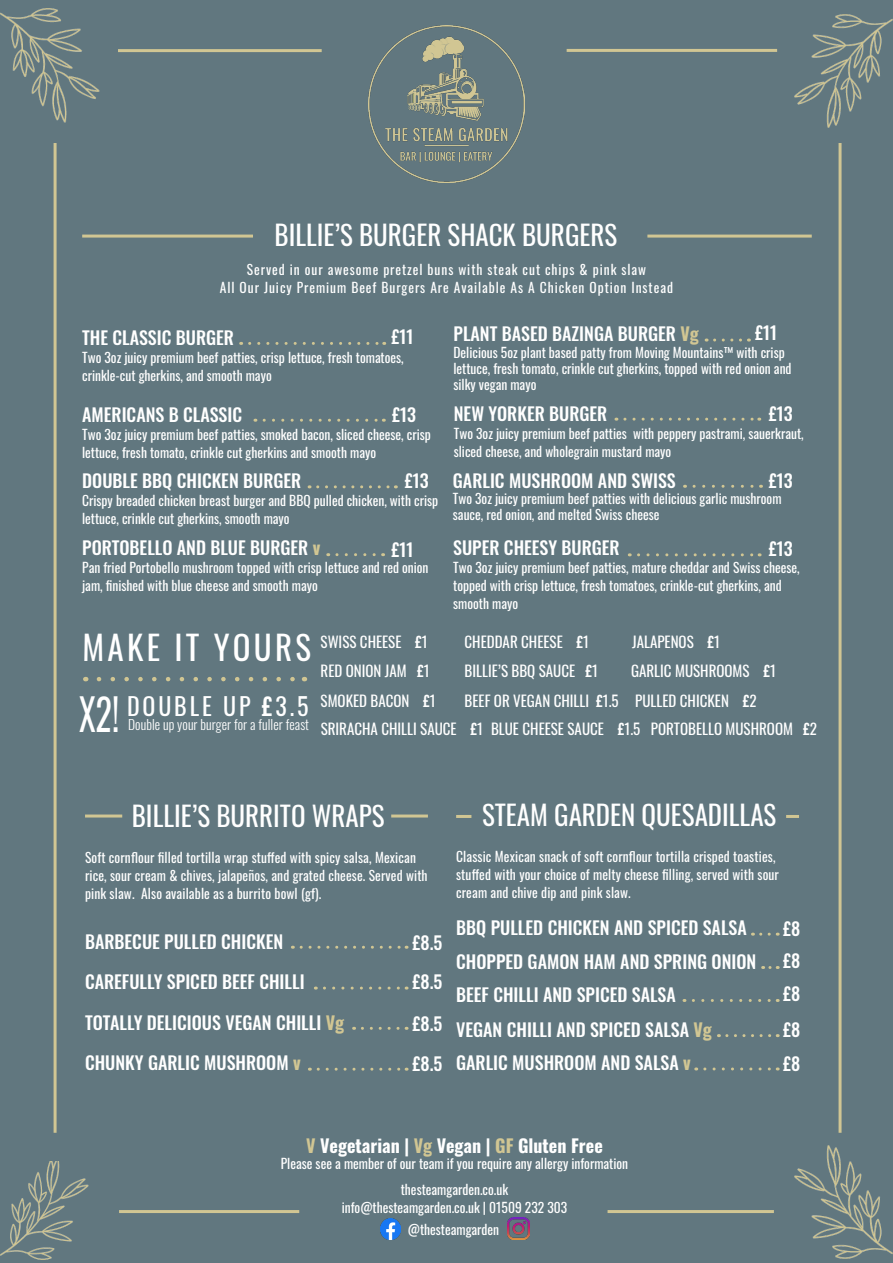
<style>
.page{position:relative;width:893px;height:1263px;background:#61777f}
.page>*{position:absolute;margin:0;border:0;box-sizing:border-box;transform-origin:0 0}
.Headings{font:43.2px "Oswald";color:#fff;scale:.8 1}
.Headings-2{font:33px "Oswald";letter-spacing:.1em;color:#fff}
.Headings-3{font:27px "Oswald";color:#fff}
.t1{font:24px "Oswald";letter-spacing:.12em;color:#fff}
.Item_Titles{font:500 18px "Oswald";color:#fff}
.Prices{font:500 18px "Oswald";color:#fff}
.t2{font:700 18px "Oswald";color:#fff}
.t3{font:15px "Oswald";color:#fff}
.Descriptions{font:13.5px/18px "Oswald";color:#fff}
.Section_Intros_and_A{font:13.5px/18px "Oswald";letter-spacing:.01em;color:#fff}
.Section_Intros_and_A-2{font:13.5px/18px "Oswald";letter-spacing:.07em;color:#fff;text-align:center}
.t4{font:300 13.5px "Oswald";letter-spacing:.005em;color:#fff}
.s1{font-weight:700;color:#d1c693}
.s2{font-weight:500}
.s3{color:#d1c693}
</style>
<div class="page">
<img style="left:794px;top:14px;width:99px;height:113px">
<img style="left:0;top:8px;width:99px;height:114px">
<img style="left:794px;top:1145px;width:99px;height:113px">
<img style="left:0;top:1161px;width:88px;height:98px">
<hr style="left:54px;top:143px;width:3px;height:990px;background:#d1c693">
<hr style="left:838px;top:143px;width:3px;height:990px;background:#d1c693">
<hr style="left:118px;top:49px;width:204px;height:3px;background:#d1c693">
<hr style="left:567px;top:49px;width:210px;height:3px;background:#d1c693">
<hr style="left:119px;top:1210px;width:180px;height:3px;background:#d1c693">
<hr style="left:607px;top:1210px;width:167px;height:3px;background:#d1c693">
<img style="left:380px;top:1218px;width:21px;height:21px">
<img style="left:508px;top:1218px;width:21px;height:21px">
<img style="left:368px;top:26px;width:157px;height:156px">
<hr style="left:82px;top:235px;width:171px;height:3px;background:#d1c693">
<hr style="left:647px;top:235px;width:165px;height:3px;background:#d1c693">
<svg style="left:250px;top:342px;width:135px;height:3px"></svg>
<svg style="left:264px;top:419px;width:120px;height:3px"></svg>
<svg style="left:318px;top:485px;width:78px;height:3px"></svg>
<svg style="left:337px;top:553px;width:47px;height:3px"></svg>
<svg style="left:715px;top:338px;width:34px;height:3px"></svg>
<svg style="left:625px;top:418px;width:135px;height:3px"></svg>
<svg style="left:694px;top:485px;width:67px;height:3px"></svg>
<svg style="left:638px;top:553px;width:122px;height:3px"></svg>
<svg style="left:99px;top:677px;width:196px;height:4px"></svg>
<hr style="left:85px;top:814px;width:37px;height:3px;background:#d1c693">
<hr style="left:391px;top:814px;width:37px;height:3px;background:#d1c693">
<svg style="left:301px;top:946px;width:106px;height:3px"></svg>
<svg style="left:324px;top:986px;width:83px;height:3px"></svg>
<svg style="left:362px;top:1027px;width:45px;height:3px"></svg>
<svg style="left:318px;top:1068px;width:89px;height:3px"></svg>
<hr style="left:456px;top:815px;width:15px;height:3px;background:#d1c693">
<svg style="left:786px;top:815px;width:13px;height:3px"></svg>
<svg style="left:761px;top:933px;width:17px;height:3px"></svg>
<svg style="left:770px;top:966px;width:8px;height:3px"></svg>
<svg style="left:727px;top:1034px;width:51px;height:3px"></svg>
<svg style="left:705px;top:1067px;width:73px;height:3px"></svg>
<svg style="left:693px;top:999px;width:85px;height:3px"></svg>
<p class="Headings-3" style="left:275px;top:211px;width:344px">BILLIE’S BURGER SHACK BURGERS</p>
<p class="Section_Intros_and_A-2" style="left:220px;top:259px;width:455px">Served in our awesome pretzel buns with steak cut chips &amp; pink slaw<br>All Our Juicy Premium Beef Burgers Are Available As A Chicken Option Instead</p>
<p class="Prices" style="left:391px;top:328px;width:24px">£11</p>
<p class="Item_Titles" style="left:82px;top:328px;width:153px">THE CLASSIC BURGER</p>
<p class="Descriptions" style="left:82px;top:347px;width:323px">Two 3oz juicy premium beef patties, crisp lettuce, fresh tomatoes, crinkle-cut gherkins, and smooth mayo</p>
<p class="Prices" style="left:392px;top:405px;width:26px">£13</p>
<p class="Item_Titles" style="left:82px;top:406px;width:161px">AMERICANS B CLASSIC</p>
<p class="Descriptions" style="left:82px;top:425px;width:350px">Two 3oz juicy premium beef patties, smoked bacon, sliced cheese, crisp lettuce, fresh tomato, crinkle cut gherkins and smooth mayo</p>
<p class="Prices" style="left:755px;top:324px;width:24px">£11</p>
<p class="Item_Titles" style="left:453px;top:325px;width:247px">PLANT BASED BAZINGA BURGER <span class="s1">Vg</span></p>
<p class="Descriptions" style="left:453px;top:343px;width:340px;line-height:16.2px">Delicious 5oz plant based patty from Moving Mountains™ with crisp lettuce, fresh tomato, crinkle cut gherkins, topped with red onion and silky vegan mayo</p>
<p class="Item_Titles" style="left:454px;top:404px;width:155px">NEW YORKER BURGER</p>
<p class="Descriptions" style="left:454px;top:423px;width:351px">Two 3oz juicy premium beef patties with peppery pastrami, sauerkraut, sliced cheese, and wholegrain mustard mayo</p>
<p class="Prices" style="left:769px;top:404px;width:26px">£13</p>
<p class="Prices" style="left:405px;top:471px;width:26px">£13</p>
<p class="Item_Titles" style="left:82px;top:471px;width:221px">DOUBLE BBQ CHICKEN BURGER</p>
<p class="Descriptions" style="left:82px;top:490px;width:358px">Crispy breaded chicken breast burger and BBQ pulled chicken, with crisp lettuce, crinkle cut gherkins, smooth mayo</p>
<p class="Item_Titles" style="left:82px;top:538px;width:240px">PORTOBELLO AND BLUE BURGER <span class="s1">v</span></p>
<p class="Descriptions" style="left:82px;top:557px;width:348px">Pan fried Portobello mushroom topped with crisp lettuce and red onion jam, finished with blue cheese and smooth mayo</p>
<p class="Prices" style="left:391px;top:540px;width:24px">£11</p>
<p class="Item_Titles" style="left:453px;top:471px;width:224px">GARLIC MUSHROOM AND SWISS</p>
<p class="Descriptions" style="left:453px;top:489px;width:330px;line-height:16.2px">Two 3oz juicy premium beef patties with delicious garlic mushroom sauce, red onion, and melted Swiss cheese</p>
<p class="Item_Titles" style="left:453px;top:538px;width:168px">SUPER CHEESY BURGER</p>
<p class="Descriptions" style="left:453px;top:557px;width:348px">Two 3oz juicy premium beef patties, mature cheddar and Swiss cheese, topped with crisp lettuce, fresh tomatoes, crinkle-cut gherkins, and smooth mayo</p>
<p class="Prices" style="left:769px;top:471px;width:26px">£13</p>
<p class="Prices" style="left:769px;top:540px;width:26px">£13</p>
<p class="Headings-2" style="left:83px;top:618px;width:230px">MAKE IT YOURS</p>
<p class="Headings" style="left:79px;top:675px;width:52px">X2!</p>
<p class="t1" style="left:127px;top:685px;width:183px">DOUBLE UP <span class="s2">£</span>3.5</p>
<p class="t4" style="left:128px;top:713px;width:182px">Double up your burger for a fuller feast</p>
<p class="t3" style="left:321px;top:629px;width:109px">SWISS CHEESE <span class="s2">£</span>1</p>
<p class="t3" style="left:465px;top:629px;width:126px">CHEDDAR CHEESE <span class="s2">£</span>1</p>
<p class="t3" style="left:632px;top:629px;width:90px">JALAPENOS <span class="s2">£</span>1</p>
<p class="t3" style="left:321px;top:657px;width:111px">RED ONION JAM <span class="s2">£</span>1</p>
<p class="t3" style="left:465px;top:657px;width:135px">BILLIE’S BBQ SAUCE <span class="s2">£</span>1</p>
<p class="t3" style="left:631px;top:657px;width:146px">GARLIC MUSHROOMS <span class="s2">£</span>1</p>
<p class="t3" style="left:321px;top:687px;width:117px">SMOKED BACON <span class="s2">£</span>1</p>
<p class="t3" style="left:465px;top:687px;width:156px">BEEF OR VEGAN CHILLI <span class="s2">£</span>1.5</p>
<p class="t3" style="left:635px;top:687px;width:123px">PULLED CHICKEN <span class="s2">£</span>2</p>
<p class="t3" style="left:321px;top:715px;width:164px">SRIRACHA CHILLI SAUCE <span class="s2">£</span>1</p>
<p class="t3" style="left:491px;top:716px;width:151px">BLUE CHEESE SAUCE <span class="s2">£</span>1.5</p>
<p class="t3" style="left:651px;top:716px;width:168px">PORTOBELLO MUSHROOM <span class="s2">£</span>2</p>
<p class="Headings-3" style="left:132px;top:792px;width:254px">BILLIE’S BURRITO WRAPS</p>
<p class="Section_Intros_and_A" style="left:85px;top:848px;width:344px">Soft cornflour filled tortilla wrap stuffed with spicy salsa, Mexican rice, sour cream &amp; chives, jalapeños, and grated cheese. Served with pink slaw. Also available as a burrito bowl (gf).</p>
<p class="Item_Titles" style="left:85px;top:932px;width:200px">BARBECUE PULLED CHICKEN</p>
<p class="Item_Titles" style="left:85px;top:972px;width:221px">CAREFULLY SPICED BEEF CHILLI</p>
<p class="Item_Titles" style="left:85px;top:1013px;width:261px">TOTALLY DELICIOUS VEGAN CHILLI <span class="s1">Vg</span></p>
<p class="Item_Titles" style="left:85px;top:1054px;width:217px">CHUNKY GARLIC MUSHROOM <span class="s1">v</span></p>
<p class="Prices" style="left:412px;top:933px;width:31px">£8.5</p>
<p class="Prices" style="left:412px;top:972px;width:31px">£8.5</p>
<p class="Prices" style="left:412px;top:1014px;width:31px">£8.5</p>
<p class="Prices" style="left:412px;top:1054px;width:31px">£8.5</p>
<p class="Headings-3" style="left:482px;top:791px;width:296px">STEAM GARDEN QUESADILLAS</p>
<p class="Section_Intros_and_A" style="left:456px;top:846px;width:324px">Classic Mexican snack of soft cornflour tortilla crisped toasties, stuffed with your choice of melty cheese filling, served with sour cream and chive dip and pink slaw.</p>
<p class="Item_Titles" style="left:456px;top:919px;width:292px">BBQ PULLED CHICKEN AND SPICED SALSA</p>
<p class="Prices" style="left:783px;top:919px;width:19px">£8</p>
<p class="Item_Titles" style="left:456px;top:952px;width:302px">CHOPPED GAMON HAM AND SPRING ONION</p>
<p class="Prices" style="left:783px;top:951px;width:19px">£8</p>
<p class="Prices" style="left:783px;top:984px;width:19px">£8</p>
<p class="Prices" style="left:783px;top:1020px;width:19px">£8</p>
<p class="Prices" style="left:783px;top:1054px;width:19px">£8</p>
<p class="Item_Titles" style="left:456px;top:985px;width:221px">BEEF CHILLI AND SPICED SALSA</p>
<p class="Item_Titles" style="left:456px;top:1020px;width:257px">VEGAN CHILLI AND SPICED SALSA <span class="s1">Vg</span></p>
<p class="Item_Titles" style="left:456px;top:1053px;width:236px">GARLIC MUSHROOM AND SALSA <span class="s1">v</span></p>
<h3 class="t2" style="left:306px;top:1136px;width:298px"><span class="s3">V</span> Vegetarian | <span class="s3">Vg</span> Vegan | <span class="s3">GF</span> Gluten Free</h3>
<p class="Section_Intros_and_A" style="left:281px;top:1153px;width:349px">Please see a member of our team if you require any allergy information</p>
<p class="Section_Intros_and_A" style="left:342px;top:1179px;width:227px;text-align:center">thesteamgarden.co.uk info@thesteamgarden.co.uk | 01509 232 303</p>
<p class="Section_Intros_and_A" style="left:408px;top:1219px;width:93px">@thesteamgarden</p>
</div>
